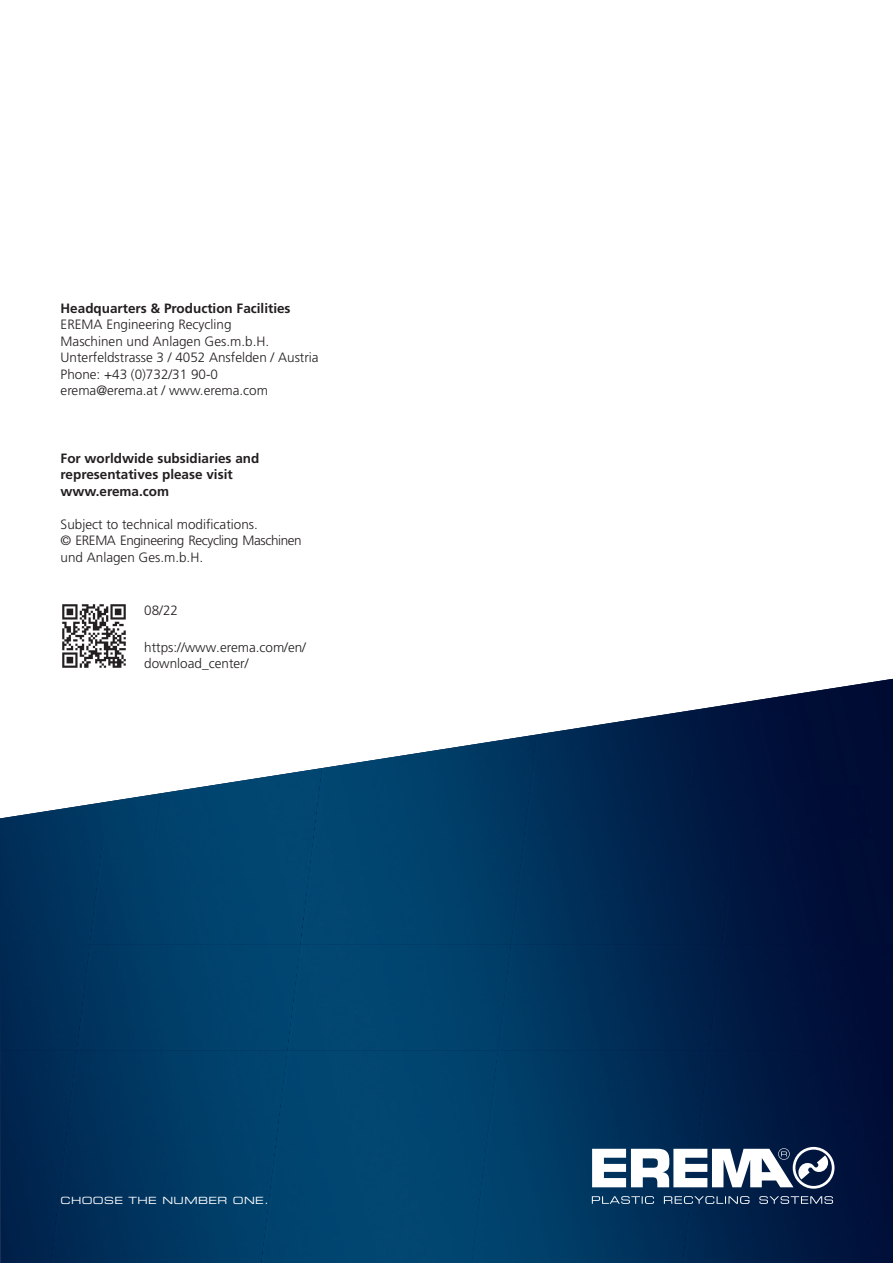
<style>
.page{position:relative;width:893px;height:1263px;background:#fff}
.page>*{position:absolute;margin:0;border:0;box-sizing:border-box;transform-origin:0 0}
.t1{font:300 13.5px/16.5px "Frutiger";color:#231f20}
.t2{font:700 13.5px/16.5px "Frutiger";color:#231f20}
.t3{font:300 13.5px/16.5px "Frutiger LT Pro";color:#231f20}
.t4{font:9.9px "Eurostile Extended Two";letter-spacing:.04em;color:#fff}
</style>
<div class="page">
<img style="left:696px;top:1157px;width:197px;height:106px">
<img style="left:485px;top:1157px;width:211px;height:106px">
<div style="left:274px;top:1157px;width:211px;height:106px;background:#004671"></div>
<img style="left:77px;top:1157px;width:197px;height:106px">
<div style="left:0;top:1051px;width:77px;height:212px;background:#002750"></div>
<img style="left:709px;top:1051px;width:184px;height:106px">
<img style="left:498px;top:1051px;width:211px;height:106px">
<div style="left:287px;top:1051px;width:211px;height:106px;background:#004671"></div>
<img style="left:64px;top:1051px;width:223px;height:106px">
<div style="left:722px;top:944px;width:171px;height:107px;background:#00123b"></div>
<img style="left:511px;top:944px;width:211px;height:107px">
<div style="left:301px;top:944px;width:210px;height:107px;background:#004570"></div>
<img style="left:103px;top:944px;width:198px;height:107px">
<div style="left:0;top:838px;width:103px;height:213px;background:#002f59"></div>
<div style="left:735px;top:838px;width:158px;height:106px;background:#000f38"></div>
<img style="left:524px;top:838px;width:211px;height:106px">
<img style="left:314px;top:838px;width:210px;height:106px">
<img style="left:90px;top:838px;width:224px;height:106px">
<img style="left:537px;top:785px;width:356px;height:53px">
<img style="left:322px;top:735px;width:215px;height:103px">
<img style="left:161px;top:768px;width:161px;height:70px">
<img style="left:0;top:793px;width:161px;height:45px">
<img style="left:698px;top:679px;width:195px;height:106px">
<img style="left:530px;top:709px;width:168px;height:76px">
<svg style="left:592px;top:1147px;width:242px;height:42px"></svg>
<svg style="left:592px;top:1196px;width:241px;height:8px;background:#3d5978"></svg>
<img style="left:62px;top:604px;width:64px;height:64px">
<p class="t2" style="left:61px;top:300px;width:232px">Headquarters &amp; Production Facilities</p>
<p class="t1" style="left:61px;top:316px;width:260px">EREMA Engineering Recycling<br>Maschinen und Anlagen Ges.m.b.H.<br>Unterfeldstrasse 3 / 4052 Ansfelden / Austria Phone: +43 (0)732/31 90-0 erema@erema.at / www.erema.com</p>
<p class="t2" style="left:61px;top:450px;width:200px">For worldwide subsidiaries and representatives please visit www.erema.com</p>
<p class="t1" style="left:61px;top:516px;width:243px">Subject to technical modifications.<br>© EREMA Engineering Recycling Maschinen und Anlagen Ges.m.b.H.</p>
<p class="t3" style="left:144px;top:602px;width:35px">08/22</p>
<p class="t3" style="left:144px;top:639px;width:163px">https://www.erema.com/en/ download_center/</p>
<p class="t4" style="left:61px;top:1193px;width:210px">CHOOSE THE NUMBER ONE.</p>
</div>
